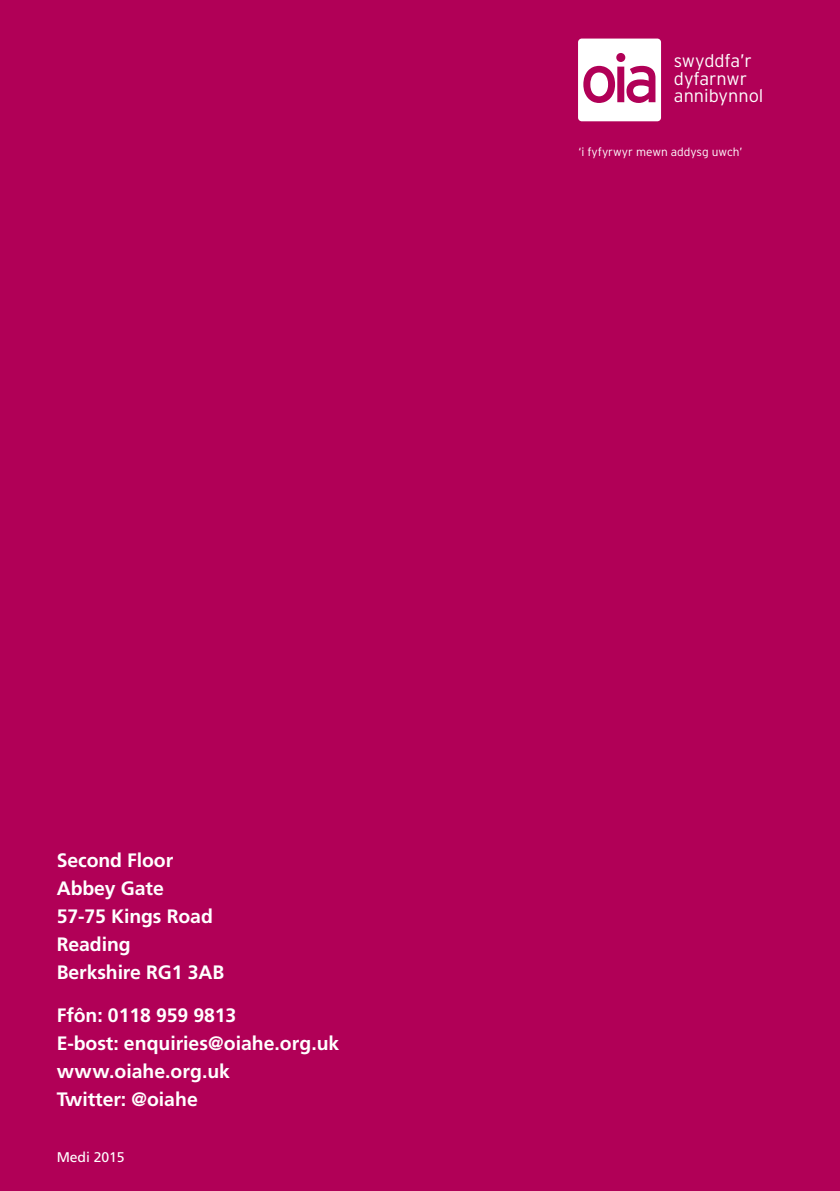
<style>
.page{position:relative;width:840px;height:1191px;background:#fff}
.page>*{position:absolute;margin:0;border:0;box-sizing:border-box;transform-origin:0 0}
.t1{font:700 19.4px/28px "Frutiger";letter-spacing:-.005em;color:#fff}
.t2{font:300 18px/17.8px "Interstate";color:#fff}
.t3{font:14px "Frutiger";letter-spacing:-.005em;color:#fff}
.t4{font:300 11.8px "Interstate";color:#fff}
</style>
<div class="page">
<div style="left:0;top:0;width:839px;height:1191px;background:#b10057"></div>
<svg style="left:578px;top:39px;width:82px;height:82px"></svg>
<p class="t2" style="left:673px;top:51px;width:91px">swyddfa’r dyfarnwr annibynnol</p>
<p class="t4" style="left:578px;top:146px;width:165px">‘i fyfyrwyr mewn addysg uwch’</p>
<p class="t1" style="left:57px;top:846px;width:169px">Second Floor<br>Abbey Gate<br>57-75 Kings Road<br>Reading<br>Berkshire RG1 3AB</p>
<p class="t1" style="left:57px;top:1001px;width:284px">Ffôn: 0118 959 9813<br>E-bost: enquiries@oiahe.org.uk www.oiahe.org.uk<br>Twitter: @oiahe</p>
<p class="t3" style="left:57px;top:1149px;width:69px">Medi 2015</p>
</div>
